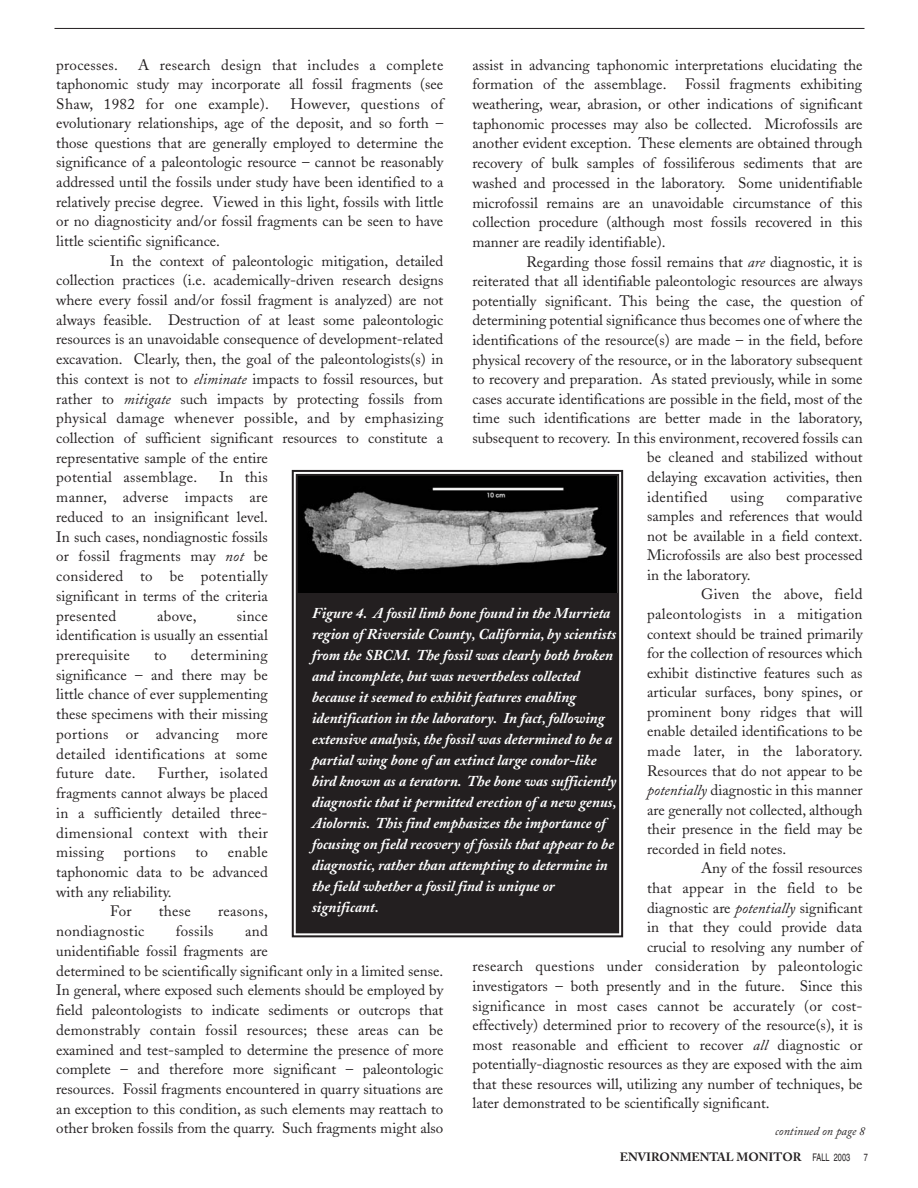
<style>
.page{position:relative;width:918px;height:1188px;background:#fff}
.page>*{position:absolute;margin:0;border:0;box-sizing:border-box;transform-origin:0 0}
.t1{font:15px/19.6px "Adobe Caslon";color:#231f20;text-align:justify}
.t2{font:italic 700 15px/21px "Adobe Caslon";color:#fff}
.t3{font:15px "Adobe Caslon";letter-spacing:.02em;color:#231f20}
.t4{font:700 12px "Adobe Caslon";color:#231f20}
.t5{font:italic 12px "Adobe Caslon";color:#231f20}
.t6{font:10.5px "Helvetica";color:#231f20;scale:.7 1}
.s1{font-style:italic}
.s2{font-family:"Helvetica";font-weight:400;font-size:10.5px}
</style>
<div class="page">
<hr style="left:55px;top:28px;width:810px;height:1px;background:#231f20">
<img style="left:299px;top:477px;width:317px;height:116px">
<div style="left:292px;top:470px;width:331px;height:467px;border:2px solid #231f20"></div>
<div style="left:297px;top:593px;width:321px;height:339px;background:#231f20"></div>
<p class="t1" style="left:56px;top:57px;width:389px;text-indent:82px">A research design that includes a complete taphonomic study may incorporate all fossil fragments (see Shaw, 1982 for one example).</p>
<p class="t1" style="left:472px;top:56px;width:392px">assist in advancing taphonomic interpretations elucidating the formation of the assemblage. Fossil fragments exhibiting weathering, wear, abrasion, or other indications of significant taphonomic processes may also be collected. Microfossils are another evident exception. These elements are obtained through recovery of bulk samples of fossiliferous sediments that are washed and processed in the laboratory. Some unidentifiable microfossil remains are an unavoidable circumstance of this collection procedure (although most fossils recovered in this manner are readily identifiable).</p>
<p class="t1" style="left:526px;top:254px;width:338px">Regarding those fossil remains that <span class="s1">are</span> diagnostic, it is</p>
<p class="t1" style="left:472px;top:273px;width:392px">reiterated that all identifiable paleontologic resources are always</p>
<p class="t1" style="left:472px;top:293px;width:392px">potentially significant. This being the case, the question of</p>
<p class="t1" style="left:472px;top:312px;width:392px">determining potential significance thus becomes one of where the</p>
<p class="t1" style="left:472px;top:332px;width:392px">identifications of the resource(s) are made – in the field, before</p>
<p class="t1" style="left:472px;top:351px;width:392px">physical recovery of the resource, or in the laboratory subsequent</p>
<p class="t1" style="left:472px;top:371px;width:392px">to recovery and preparation. As stated previously, while in some</p>
<p class="t1" style="left:472px;top:391px;width:392px">cases accurate identifications are possible in the field, most of the</p>
<p class="t1" style="left:472px;top:410px;width:392px">time such identifications are better made in the laboratory,</p>
<p class="t1" style="left:472px;top:430px;width:392px">subsequent to recovery. In this environment, recovered fossils can</p>
<p class="t1" style="left:647px;top:449px;width:217px">be cleaned and stabilized without</p>
<p class="t1" style="left:647px;top:469px;width:217px">delaying excavation activities, then</p>
<p class="t3" style="left:647px;top:491px;width:62px">identified</p>
<p class="t1" style="left:730px;top:488px;width:35px">using</p>
<p class="t3" style="left:56px;top:59px;width:63px">processes.</p>
<p class="t1" style="left:56px;top:96px;width:389px;text-indent:234px">However, questions of evolutionary relationships, age of the deposit, and so forth – those questions that are generally employed to determine the significance of a paleontologic resource – cannot be reasonably addressed until the fossils under study have been identified to a relatively precise degree. Viewed in this light, fossils with little or no diagnosticity and/or fossil fragments can be seen to have little scientific significance.</p>
<p class="t1" style="left:56px;top:252px;width:389px;text-align:left;text-indent:54px">In the context of paleontologic mitigation, detailed collection practices (i.e. academically-driven research designs where every fossil and/or fossil fragment is analyzed) are not always feasible. Destruction of at least some paleontologic resources is an unavoidable consequence of development-related excavation. Clearly, then, the goal of the paleontologists(s) in this context is not to <span class="s1">eliminate</span> impacts to fossil resources, but rather to <span class="s1">mitigate</span> such impacts by protecting fossils from physical damage whenever possible, and by emphasizing collection of sufficient significant resources to constitute a representative sample of the entire<br>potential assemblage.</p>
<p class="t1" style="left:56px;top:469px;width:213px;text-indent:163px">In this manner, adverse impacts are reduced to an insignificant level.<br>In such cases, nondiagnostic fossils or fossil fragments may <span class="s1">not</span> be considered to be potentially significant in terms of the criteria presented</p>
<p class="t1" style="left:647px;top:488px;width:217px;text-indent:139px">comparative samples and references that would not be available in a field context.<br>Microfossils are also best processed in the laboratory.</p>
<p class="t1" style="left:647px;top:586px;width:217px;text-indent:54px">Given the above, field paleontologists in a mitigation context should be trained primarily for the collection of resources which exhibit distinctive features such as articular surfaces, bony spines, or prominent bony ridges that will enable detailed identifications to be made later, in the laboratory.<br>Resources that do not appear to be <span class="s1">potentially</span> diagnostic in this manner are generally not collected, although their presence in the field may be recorded in field notes.</p>
<p class="t1" style="left:701px;top:860px;width:163px">Any of the fossil resources</p>
<p class="t3" style="left:647px;top:882px;width:217px">that appear in the field to be</p>
<p class="t1" style="left:647px;top:900px;width:217px">diagnostic are <span class="s1">potentially</span> significant</p>
<p class="t1" style="left:647px;top:919px;width:217px">in that they could provide data</p>
<p class="t1" style="left:647px;top:939px;width:217px">crucial to resolving any number of</p>
<p class="t3" style="left:472px;top:961px;width:392px">research questions under consideration by paleontologic</p>
<p class="t1" style="left:472px;top:978px;width:392px">investigators – both presently and in the future. Since this</p>
<p class="t1" style="left:472px;top:997px;width:392px">significance in most cases cannot be accurately (or cost-</p>
<p class="t1" style="left:472px;top:1017px;width:392px">effectively) determined prior to recovery of the resource(s), it is</p>
<p class="t1" style="left:472px;top:1037px;width:392px">most reasonable and efficient to recover <span class="s1">all</span> diagnostic or</p>
<p class="t1" style="left:472px;top:1056px;width:392px">potentially-diagnostic resources as they are exposed with the aim</p>
<p class="t1" style="left:472px;top:1076px;width:392px">that these resources will, utilizing any number of techniques, be</p>
<p class="t1" style="left:472px;top:1095px;width:299px">later demonstrated to be scientifically significant.</p>
<p class="t5" style="left:775px;top:1127px;width:91px">continued on page 8</p>
<p class="t2" style="left:312px;top:604px;width:306px">Figure 4. A fossil limb bone found in the Murrieta region of Riverside County, California, by scientists from the SBCM. The fossil was clearly both broken and incomplete, but was nevertheless collected because it seemed to exhibit features enabling identification in the laboratory. In fact, following extensive analysis, the fossil was determined to be a partial wing bone of an extinct large condor-like bird known as a teratorn. The bone was sufficiently diagnostic that it permitted erection of a new genus, Aiolornis. This find emphasizes the importance of focusing on field recovery of fossils that appear to be diagnostic, rather than attempting to determine in the field whether a fossil find is unique or significant.</p>
<p class="t1" style="left:157px;top:607px;width:41px">above,</p>
<p class="t1" style="left:56px;top:607px;width:213px;text-indent:180px">since identification is usually an essential prerequisite</p>
<p class="t1" style="left:56px;top:647px;width:213px;text-indent:135px">determining significance – and there may be little chance of ever supplementing these specimens with their missing portions or advancing more detailed identifications at some future date.</p>
<p class="t1" style="left:154px;top:647px;width:14px">to</p>
<p class="t1" style="left:56px;top:765px;width:213px;text-indent:102px">Further, isolated fragments cannot always be placed in a sufficiently detailed three&shy;dimensional context with their missing</p>
<p class="t3" style="left:124px;top:847px;width:54px">portions</p>
<p class="t1" style="left:196px;top:844px;width:14px">to</p>
<p class="t1" style="left:228px;top:844px;width:42px">enable</p>
<p class="t1" style="left:56px;top:864px;width:213px">taphonomic data to be advanced</p>
<p class="t1" style="left:56px;top:884px;width:117px">with any reliability.</p>
<p class="t1" style="left:110px;top:903px;width:23px">For</p>
<p class="t1" style="left:159px;top:903px;width:34px">these</p>
<p class="t3" style="left:218px;top:906px;width:51px">reasons,</p>
<p class="t3" style="left:56px;top:926px;width:90px">nondiagnostic</p>
<p class="t3" style="left:176px;top:926px;width:39px">fossils</p>
<p class="t1" style="left:56px;top:923px;width:389px;text-align:left;text-indent:189px">and<br>unidentifiable fossil fragments are<br>determined to be scientifically significant only in a limited sense.<br>In general, where exposed such elements should be employed by field paleontologists to indicate sediments or outcrops that demonstrably contain fossil resources; these areas can be examined and test-sampled to determine the presence of more complete – and therefore more significant – paleontologic resources. Fossil fragments encountered in quarry situations are an exception to this condition, as such elements may reattach to other broken fossils from the quarry. Such fragments might also</p>
<p class="t4" style="left:620px;top:1152px;width:232px">ENVIRONMENTAL MONITOR <span class="s2">FALL 2003</span></p>
<p class="t6" style="left:864px;top:1154px;width:7px">7</p>
</div>
